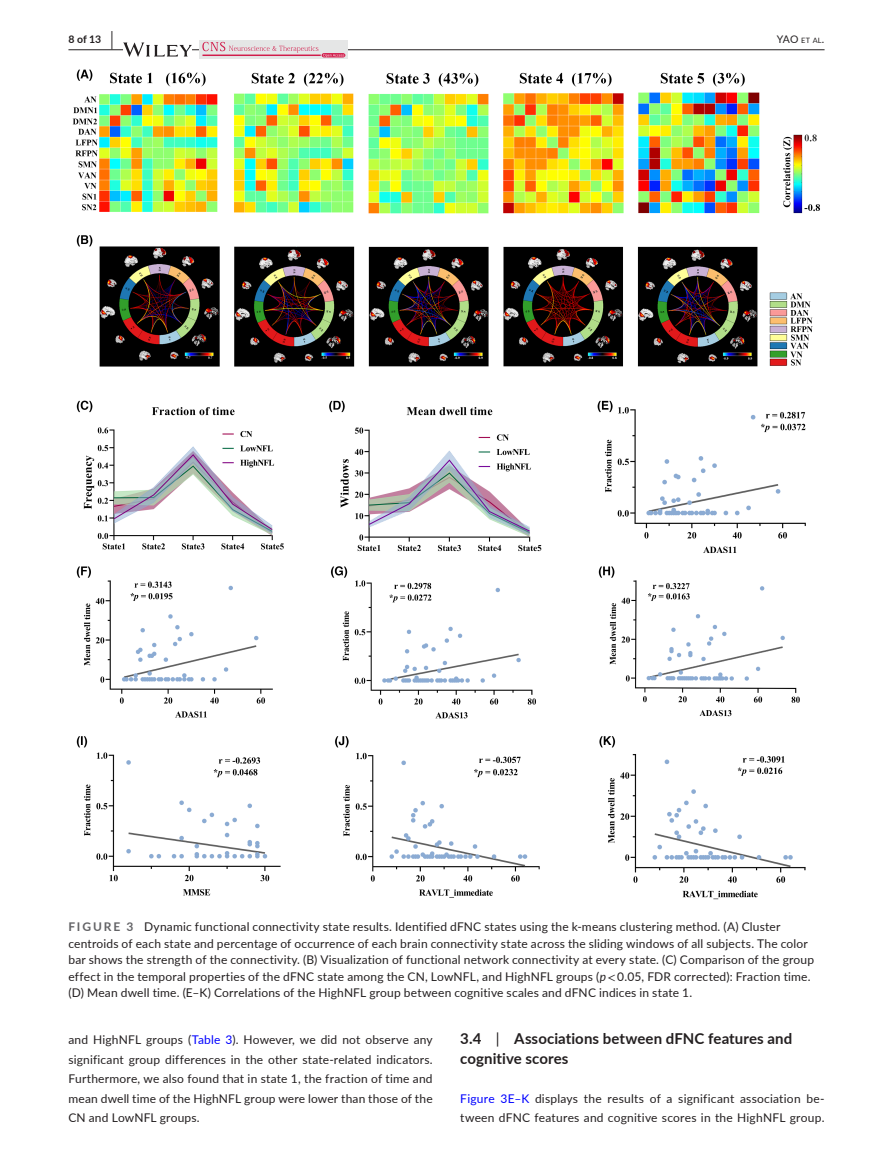
<style>
.page{position:relative;width:893px;height:1174px;background:#fff}
.page>*{position:absolute;margin:0;border:0;box-sizing:border-box;transform-origin:0 0}
.t1{font:700 15px/19.5px "Lato";letter-spacing:.005em;color:#231f20}
.t2{font:12px/19.5px "Lato";letter-spacing:.015em;color:#231f20}
.t3{font:10.5px "Lato";color:#231f20}
.t4{font:700 10.5px "Lato";color:#231f20}
.s1{font-size:19.5px}
.s2{font-size:7.35px}
.s3{font-weight:700;color:#636366}
.s4{font-style:italic}
.s5{font-family:"STIX"}
.s6{color:#00f}
.s7{font-weight:400}
</style>
<div class="page">
<hr style="left:68px;top:49px;width:756px;height:1px;background:#231f20">
<svg style="left:123px;top:42px;width:69px;height:15px"></svg>
<div style="left:200px;top:40px;width:148px;height:19px;background:#e5e6e6"></div>
<hr style="left:322px;top:53px;width:23px;height:4px;background:#d42d58;border-radius:2px">
<svg style="left:202px;top:42px;width:142px;height:15px"></svg>
<img style="left:73px;top:69px;width:747px;height:830px">
<p class="t4" style="left:68px;top:31px;width:46px">8 of 13 <span class="s1">|</span></p>
<p class="t3" style="left:777px;top:31px;width:49px">YAO <span class="s2">et al</span>.</p>
<p class="t2" style="left:68px;top:918px;width:747px;line-height:16.5px"><span class="s3">FIGURE 3</span> Dynamic functional connectivity state results. Identified dFNC states using the k-means clustering method. (A) Cluster centroids of each state and percentage of occurrence of each brain connectivity state across the sliding windows of all subjects. The color bar shows the strength of the connectivity. (B) Visualization of functional network connectivity at every state. (C) Comparison of the group effect in the temporal properties of the dFNC state among the CN, LowNFL, and HighNFL groups (<span class="s4">p</span><span class="s5">&lt;</span> 0.05, FDR corrected): Fraction time. (D) Mean dwell time. (E–K) Correlations of the HighNFL group between cognitive scales and dFNC indices in state 1.</p>
<p class="t2" style="left:68px;top:1029px;width:366px;text-align:justify">and HighNFL groups (<span class="s6">Table 3</span>). However, we did not observe any significant group differences in the other state-related indicators.<br>Furthermore, we also found that in state 1, the fraction of time and mean dwell time of the HighNFL group were lower than those of the CN and LowNFL groups.</p>
<p class="t1" style="left:460px;top:1028px;width:334px">3.4 <span class="s7">|</span> Associations between dFNC features and cognitive scores</p>
<p class="t2" style="left:460px;top:1088px;width:366px"><span class="s6">Figure 3E–K</span> displays the results of a significant association be&shy;tween dFNC features and cognitive scores in the HighNFL group.</p>
</div>
